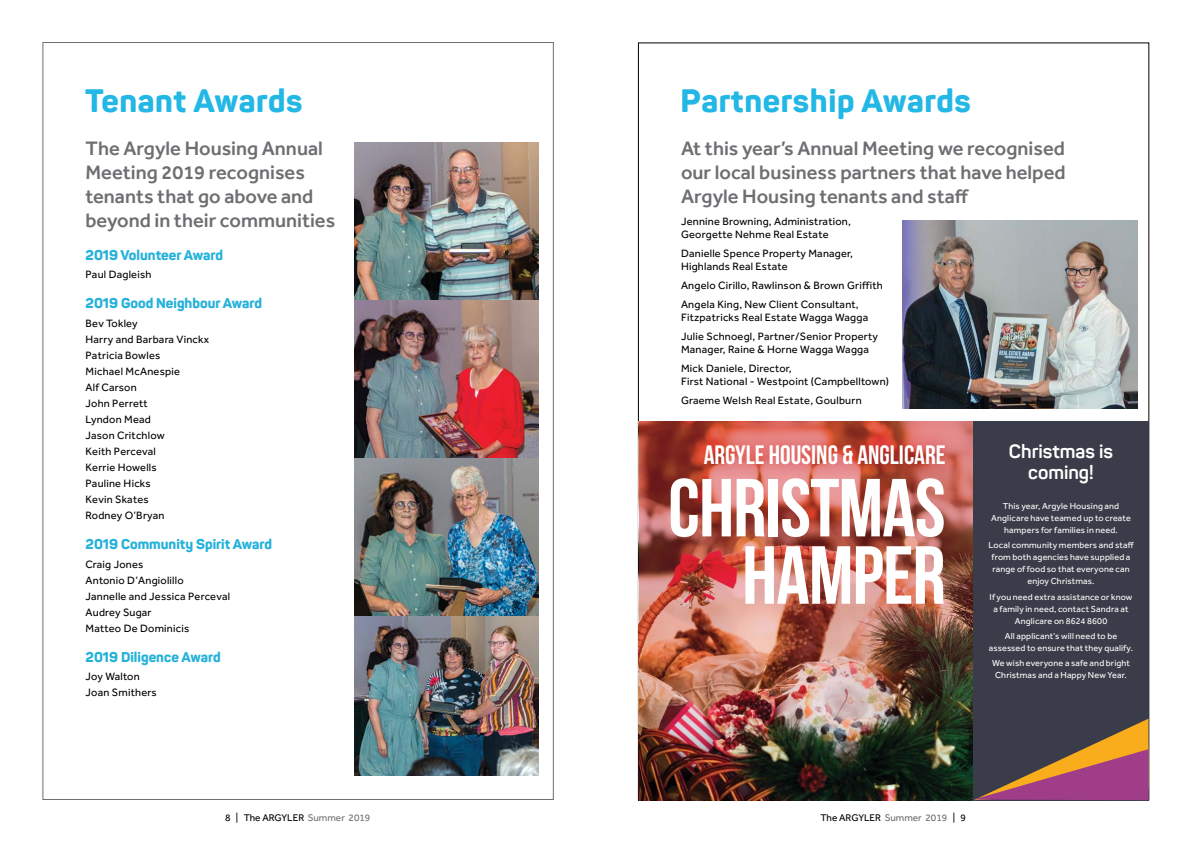
<style>
.page{position:relative;width:1191px;height:842px;background:#fff}
.page>*{position:absolute;margin:0;border:0;box-sizing:border-box;transform-origin:0 0}
.t1{font:700 82.1px/67.3px "Bebas Neue";letter-spacing:-.01em;color:#fff;text-align:right}
.t2{font:800 32px "Panton";letter-spacing:.02em;color:#23b7e6}
.t3{font:700 26.6px "Bebas Neue";color:#fff}
.t4{font:500 20px/24px "Effra";color:#6d6e71}
.t5{font:700 19px/21px "Panton";color:#fff;text-align:center}
.t6{font:800 14px "Panton";color:#24b1da}
.t7{font:11px/16px "Effra";letter-spacing:.02em;color:#000}
.t8{font:10px "Effra";color:#000}
.t9{font:9px/12px "Effra";letter-spacing:.015em;color:#fff;text-align:center}
.s1{color:#6d6e71}
</style>
<div class="page">
<img style="left:638px;top:421px;width:335px;height:379px">
<img style="left:639px;top:421px;width:334px;height:357px">
<div style="left:689px;top:430px;width:271px;height:50px;background:#d2232a;opacity:.75"></div>
<div style="left:973px;top:421px;width:176px;height:379px;background:#3a3d49"></div>
<svg style="left:973px;top:719px;width:175px;height:81px"></svg>
<img style="left:354px;top:143px;width:185px;height:632px">
<img style="left:902px;top:221px;width:235px;height:187px">
<h2 class="t2" style="left:85px;top:80px;width:219px">Tenant Awards</h2>
<h3 class="t4" style="left:86px;top:136px;width:251px">The Argyle Housing Annual<br>Meeting 2019 recognises tenants that go above and beyond in their communities</h3>
<p class="t6" style="left:86px;top:246px;width:139px">2019 Volunteer Award</p>
<p class="t7" style="left:86px;top:267px;width:67px">Paul Dagleish</p>
<p class="t6" style="left:86px;top:294px;width:178px">2019 Good Neighbour Award</p>
<p class="t7" style="left:86px;top:315px;width:125px">Bev Tokley<br>Harry and Barbara Vinckx<br>Patricia Bowles<br>Michael McAnespie<br>Alf Carson<br>John Perrett<br>Lyndon Mead<br>Jason Critchlow<br>Keith Perceval<br>Kerrie Howells<br>Pauline Hicks<br>Kevin Skates<br>Rodney O’Bryan</p>
<p class="t6" style="left:86px;top:535px;width:188px">2019 Community Spirit Award</p>
<p class="t7" style="left:86px;top:556px;width:146px">Craig Jones<br>Antonio D’Angiolillo<br>Jannelle and Jessica Perceval<br>Audrey Sugar<br>Matteo De Dominicis</p>
<p class="t6" style="left:86px;top:648px;width:137px">2019 Diligence Award</p>
<p class="t7" style="left:86px;top:668px;width:73px">Joy Walton<br>Joan Smithers</p>
<h2 class="t2" style="left:680px;top:80px;width:292px">Partnership Awards</h2>
<h3 class="t4" style="left:681px;top:136px;width:386px;text-align:justify">At this year’s Annual Meeting we recognised our local business partners that have helped Argyle Housing tenants and staff</h3>
<p class="t7" style="left:681px;top:214px;width:171px;line-height:13.2px">Jennine Browning, Administration,<br>Georgette Nehme Real Estate</p>
<p class="t7" style="left:681px;top:246px;width:174px;line-height:13.2px">Danielle Spence Property Manager,<br>Highlands Real Estate</p>
<p class="t7" style="left:681px;top:276px;width:203px;line-height:18.9px">Angelo Cirillo, Rawlinson &amp; Brown Griffith<br>Angela King, New Client Consultant,</p>
<p class="t7" style="left:681px;top:308px;width:198px;line-height:18.9px">Fitzpatricks Real Estate Wagga Wagga<br>Julie Schnoegl, Partner/Senior Property</p>
<p class="t7" style="left:681px;top:340px;width:189px;line-height:18.9px">Manager, Raine &amp; Horne Wagga Wagga<br>Mick Daniele, Director,</p>
<p class="t7" style="left:681px;top:372px;width:210px;line-height:18.9px">First National - Westpoint (Campbelltown)<br>Graeme Welsh Real Estate, Goulburn</p>
<h3 class="t3" style="left:704px;top:441px;width:243px">ARGYLE HOUSING &amp; ANGLICARE</h3>
<h3 class="t5" style="left:1009px;top:441px;width:106px">Christmas is coming!</h3>
<p class="t9" style="left:991px;top:499px;width:141px">This year, Argyle Housing and<br>Anglicare have teamed up to create hampers for families in need.</p>
<p class="t9" style="left:988px;top:539px;width:147px">Local community members and staff from both agencies have supplied a range of food so that everyone can enjoy Christmas.</p>
<p class="t9" style="left:989px;top:590px;width:144px">If you need extra assistance or know a family in need, contact Sandra at<br>Anglicare on 8624 8600</p>
<p class="t9" style="left:989px;top:630px;width:146px">All applicant’s will need to be assessed to ensure that they qualify.</p>
<p class="t9" style="left:992px;top:657px;width:139px">We wish everyone a safe and bright<br>Christmas and a Happy New Year.</p>
<h1 class="t1" style="left:668px;top:473px;width:279px">CHRISTMAS<br>HAMPER</h1>
<p class="t8" style="left:225px;top:812px;width:147px">8 | The ARGYLER <span class="s1">Summer 2019</span></p>
<p class="t8" style="left:820px;top:812px;width:147px">The ARGYLER <span class="s1">Summer 2019</span> | 9</p>
</div>
